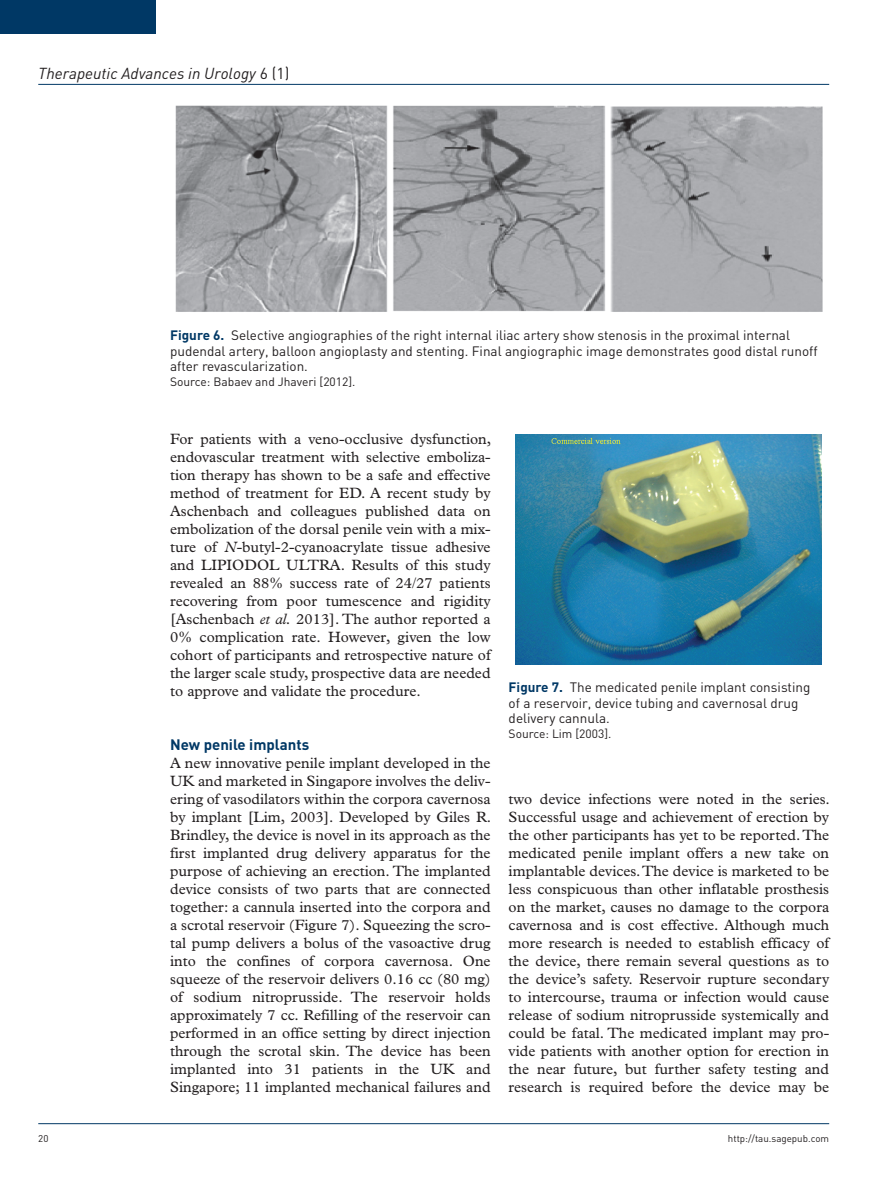
<style>
.page{position:relative;width:893px;height:1191px;background:#fff}
.page>*{position:absolute;margin:0;border:0;box-sizing:border-box;transform-origin:0 0}
.t1{font:italic 15.75px "DIN";color:#231f20}
.t2{font:15px/18px "Plantin Std";color:#231f20;text-align:justify}
.t3{font:700 15px "DIN";color:#003865}
.t4{font:13.5px/15.8px "DIN";color:#231f20}
.t5{font:12px "DIN";color:#231f20}
.t6{font:9.75px "DIN";color:#231f20}
.s1{font-style:normal}
.s2{font-weight:700;color:#003865}
.s3{font-style:italic}
</style>
<div class="page">
<hr style="left:38px;top:84px;width:791px;height:1px;background:#003865">
<hr style="left:38px;top:1123px;width:791px;height:1px;background:#003865">
<div style="left:0;top:0;width:155px;height:34px;background:#003865"></div>
<img style="left:176px;top:106px;width:647px;height:206px">
<img style="left:516px;top:434px;width:306px;height:230px">
<p class="t1" style="left:38px;top:63px;width:253px">Therapeutic Advances in Urology <span class="s1">6 (1)</span></p>
<p class="t4" style="left:170px;top:327px;width:649px"><span class="s2">Figure 6.</span> Selective angiographies of the right internal iliac artery show stenosis in the proximal internal pudendal artery, balloon angioplasty and stenting. Final angiographic image demonstrates good distal runoff after revascularization.</p>
<p class="t5" style="left:170px;top:374px;width:187px">Source: Babaev and Jhaveri [2012].</p>
<p class="t2" style="left:170px;top:430px;width:323px">For patients with a veno-occlusive dysfunction, endovascular treatment with selective emboliza&shy;tion therapy has shown to be a safe and effective method of treatment for ED. A recent study by Aschenbach and colleagues published data on embolization of the dorsal penile vein with a mix&shy;ture of <span class="s3">N</span>-butyl-2-cyanoacrylate tissue adhesive and LIPIODOL ULTRA. Results of this study revealed an 88% success rate of 24/27 patients recovering from poor tumescence and rigidity [Aschenbach <span class="s3">et al.</span> 2013]. The author reported a 0% complication rate. However, given the low cohort of participants and retrospective nature of the larger scale study, prospective data are needed to approve and validate the procedure.</p>
<p class="t3" style="left:170px;top:735px;width:141px">New penile implants</p>
<p class="t2" style="left:170px;top:754px;width:323px">A new innovative penile implant developed in the UK and marketed in Singapore involves the deliv&shy;ering of vasodilators within the corpora cavernosa by implant [Lim, 2003]. Developed by Giles R.<br>Brindley, the device is novel in its approach as the first implanted drug delivery apparatus for the purpose of achieving an erection. The implanted device consists of two parts that are connected together: a cannula inserted into the corpora and a scrotal reservoir (Figure 7). Squeezing the scro&shy;tal pump delivers a bolus of the vasoactive drug into the confines of corpora cavernosa. One squeeze of the reservoir delivers 0.16 cc (80 mg) of sodium nitroprusside. The reservoir holds approximately 7 cc. Refilling of the reservoir can performed in an office setting by direct injection through the scrotal skin. The device has been implanted into 31 patients in the UK and Singapore; 11 implanted mechanical failures and</p>
<p class="t4" style="left:509px;top:679px;width:303px"><span class="s2">Figure 7.</span> The medicated penile implant consisting of a reservoir, device tubing and cavernosal drug delivery cannula.</p>
<p class="t5" style="left:509px;top:725px;width:104px">Source: Lim [2003].</p>
<p class="t2" style="left:509px;top:790px;width:323px">two device infections were noted in the series.<br>Successful usage and achievement of erection by the other participants has yet to be reported. The medicated penile implant offers a new take on implantable devices. The device is marketed to be less conspicuous than other inflatable prosthesis on the market, causes no damage to the corpora cavernosa and is cost effective. Although much more research is needed to establish efficacy of the device, there remain several questions as to the device’s safety. Reservoir rupture secondary to intercourse, trauma or infection would cause release of sodium nitroprusside systemically and could be fatal. The medicated implant may pro&shy;vide patients with another option for erection in the near future, but further safety testing and research is required before the device may be</p>
<p class="t6" style="left:38px;top:1132px;width:12px">20</p>
<p class="t6" style="left:728px;top:1132px;width:103px">http://tau.sagepub.com</p>
</div>
